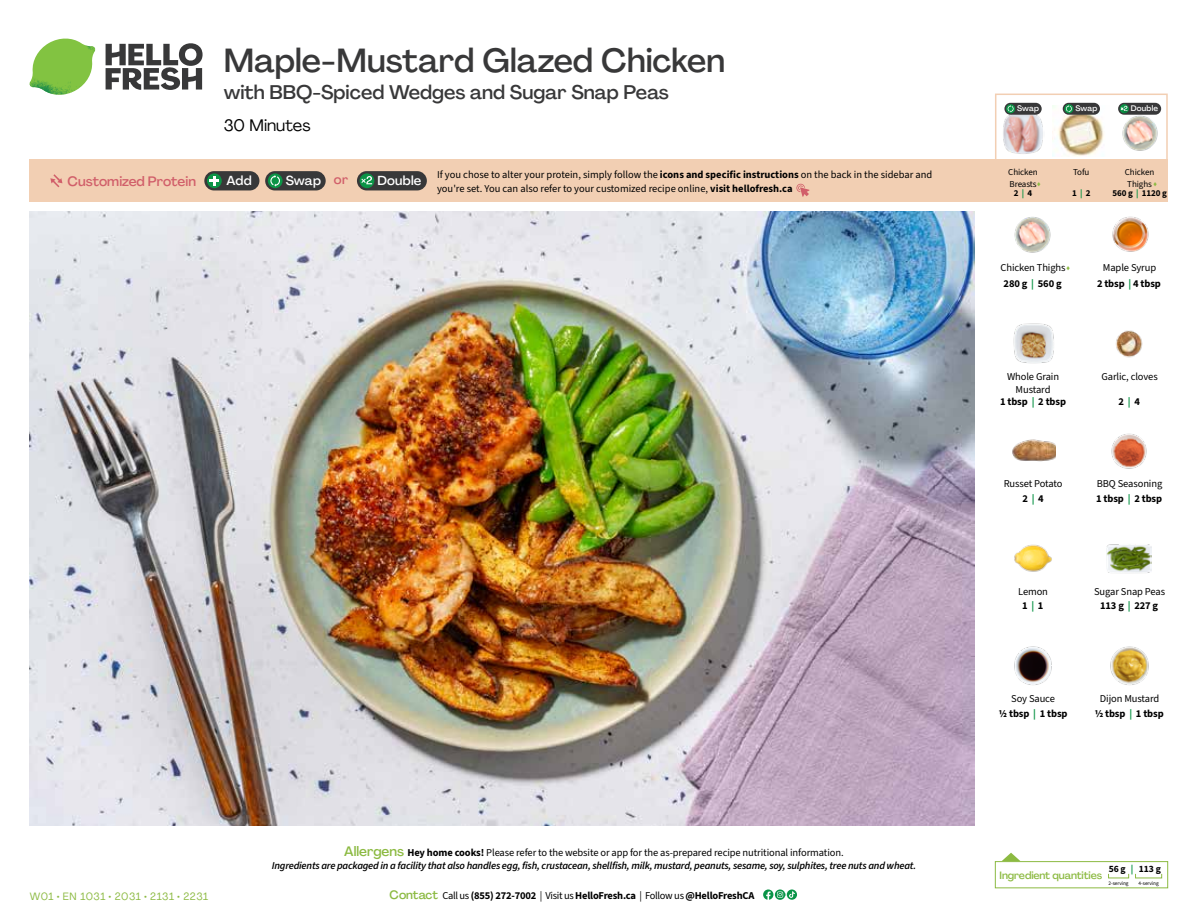
<style>
.page{position:relative;width:1188px;height:918px;background:#fff}
.page>*{position:absolute;margin:0;border:0;box-sizing:border-box;transform-origin:0 0}
.t1{font:500 33px "Agrandir";color:#383839}
.t2{font:500 19.5px "Agrandir";color:#383839}
.t3{font:16.5px "Agrandir";color:#000}
.t4{font:500 13.5px "Agrandir";color:#d15f6a}
.t5{font:500 12.9px "Agrandir";letter-spacing:.015em;color:#fff}
.t6{font:10.5px/14.9px "Source Sans 3";letter-spacing:-.01em;color:#000;text-align:center}
.t7{font:italic 600 10.5px/13.5px "Source Sans 3";letter-spacing:-.02em;color:#000;text-align:center}
.t8{font:700 10.5px/14.9px "Source Sans 3";letter-spacing:-.02em;color:#000;text-align:center}
.t9{font:10.5px "Agrandir";letter-spacing:.05em;color:#8cba42}
.t10{font:500 10.5px "Agrandir";letter-spacing:-.01em;color:#8cba42}
.t11{font:700 9.6px "Source Sans 3";color:#000}
.t12{font:9px/11.6px "Source Sans 3";letter-spacing:-.01em;color:#000}
.t13{font:700 9px "Source Sans 3";color:#000}
.t14{font:500 7.95px "Agrandir";letter-spacing:.025em;color:#fff}
.t15{font:5.25px "Source Sans 3";letter-spacing:-.01em;color:#000}
.s1{color:#d15f6a}
.s2{color:#0b9446}
.s3{font-weight:700}
.s4{font-weight:700;color:#0b9446}
.s5{font-family:"Agrandir";font-weight:500;font-style:normal;font-size:13.5px;color:#8cba42}
.s6{font-weight:700;font-style:normal}
.s7{font-weight:400;font-style:normal}
.s8{font-family:"Agrandir";font-weight:500;font-size:12px;color:#8cba42}
.s9{font-weight:400}
</style>
<div class="page">
<svg style="left:106px;top:43px;width:97px;height:47px"></svg>
<svg style="left:34px;top:39px;width:59px;height:38px"></svg>
<img style="left:65px;top:39px;width:30px;height:25px">
<img style="left:33px;top:60px;width:56px;height:10px">
<img style="left:29px;top:64px;width:58px;height:31px">
<img style="left:64px;top:70px;width:25px;height:24px">
<img style="left:30px;top:211px;width:945px;height:615px">
<div style="left:787px;top:889px;width:10px;height:11px;background:#099447;border-radius:50%"></div>
<svg style="left:763px;top:889px;width:32px;height:11px"></svg>
<svg style="left:1002px;top:853px;width:18px;height:8px"></svg>
<div style="left:995px;top:861px;width:173px;height:27px;border:1px solid #8cba42"></div>
<img style="left:1013px;top:323px;width:41px;height:41px">
<img style="left:1115px;top:330px;width:28px;height:28px">
<img style="left:1012px;top:439px;width:44px;height:23px">
<img style="left:1111px;top:433px;width:36px;height:36px">
<img style="left:1014px;top:544px;width:38px;height:28px">
<img style="left:1106px;top:544px;width:46px;height:29px">
<img style="left:1014px;top:646px;width:38px;height:39px">
<img style="left:1112px;top:216px;width:37px;height:36px">
<img style="left:1014px;top:217px;width:37px;height:36px">
<img style="left:1110px;top:646px;width:39px;height:39px">
<div style="left:30px;top:160px;width:1138px;height:42px;background:#f2cfb3"></div>
<svg style="left:50px;top:174px;width:12px;height:13px"></svg>
<div style="left:265px;top:171px;width:61px;height:19px;background:#383839;border-radius:10px"></div>
<svg style="left:268px;top:173px;width:15px;height:15px"></svg>
<svg style="left:270px;top:175px;width:10px;height:12px"></svg>
<div style="left:204px;top:171px;width:55px;height:19px;background:#383839;border-radius:10px"></div>
<div style="left:207px;top:173px;width:15px;height:15px;background:#0b9446;border-radius:50%"></div>
<svg style="left:209px;top:176px;width:10px;height:10px"></svg>
<svg style="left:796px;top:183px;width:13px;height:14px"></svg>
<div style="left:357px;top:171px;width:70px;height:19px;background:#383839;border-radius:10px"></div>
<svg style="left:360px;top:173px;width:14px;height:15px"></svg>
<svg style="left:360px;top:176px;width:12px;height:8px"></svg>
<div style="left:995px;top:94px;width:173px;height:69px;border:2px solid #f2cfb3"></div>
<img style="left:1003px;top:115px;width:40px;height:39px">
<img style="left:1053px;top:105px;width:51px;height:51px">
<img style="left:1118px;top:111px;width:43px;height:40px">
<div style="left:1118px;top:103px;width:43px;height:12px;background:#383839;border-radius:6px"></div>
<svg style="left:1120px;top:104px;width:9px;height:9px"></svg>
<div style="left:1122px;top:108px;width:6px;height:7px;background:#000;opacity:.35"></div>
<svg style="left:1120px;top:106px;width:8px;height:8px"></svg>
<div style="left:1063px;top:103px;width:37px;height:12px;background:#383839;border-radius:6px"></div>
<svg style="left:1064px;top:104px;width:9px;height:9px"></svg>
<svg style="left:1066px;top:105px;width:6px;height:7px"></svg>
<div style="left:1004px;top:103px;width:38px;height:12px;background:#383839;border-radius:6px"></div>
<svg style="left:1006px;top:104px;width:9px;height:9px"></svg>
<svg style="left:1008px;top:105px;width:6px;height:7px"></svg>
<h1 class="t1" style="left:224px;top:40px;width:503px">Maple-Mustard Glazed Chicken</h1>
<h2 class="t2" style="left:224px;top:80px;width:447px">with BBQ-Spiced Wedges and Sugar Snap Peas</h2>
<h3 class="t3" style="left:224px;top:115px;width:88px">30 Minutes</h3>
<p class="t14" style="left:1017px;top:104px;width:24px">Swap</p>
<p class="t14" style="left:1075px;top:104px;width:24px">Swap</p>
<p class="t14" style="left:1131px;top:104px;width:29px">Double</p>
<p class="t4" style="left:68px;top:173px;width:130px">Customized Protein</p>
<p class="t5" style="left:227px;top:172px;width:27px">Add</p>
<p class="t5" style="left:286px;top:172px;width:64px">Swap <span class="s1">or</span></p>
<p class="t5" style="left:377px;top:172px;width:45px">Double</p>
<p class="t12" style="left:1008px;top:166px;width:31px">Chicken<br>Breasts</p>
<p class="t13" style="left:1014px;top:187px;width:20px">2 <span class="s2">|</span> 4</p>
<p class="t6" style="left:437px;top:168px;width:497px;line-height:13.5px;text-align:left">If you chose to alter your protein, simply follow the <span class="s3">icons and specific instructions</span> on the back in the sidebar and you're set. You can also refer to your customized recipe online, <span class="s3">visit hellofresh.ca</span></p>
<p class="t12" style="left:1073px;top:166px;width:18px">Tofu</p>
<p class="t13" style="left:1072px;top:187px;width:20px">1 <span class="s2">|</span> 2</p>
<p class="t12" style="left:1125px;top:166px;width:31px">Chicken<br>Thighs</p>
<p class="t13" style="left:1112px;top:187px;width:56px">560 g <span class="s2">|</span> 1120 g</p>
<p class="t6" style="left:1001px;top:259px;width:67px;line-height:16.4px;text-align:left">Chicken Thighs<br><span class="s3">280 g</span> <span class="s4">|</span> <span class="s3">560 g</span></p>
<p class="t6" style="left:1097px;top:259px;width:65px;line-height:16.4px">Maple Syrup<br><span class="s3">2 tbsp</span> <span class="s4">|</span> <span class="s3">4 tbsp</span></p>
<p class="t6" style="left:1007px;top:370px;width:54px;line-height:13.5px">Whole Grain<br>Mustard</p>
<p class="t8" style="left:1000px;top:394px;width:67px">1 tbsp <span class="s2">|</span> 2 tbsp</p>
<p class="t6" style="left:1101px;top:369px;width:58px">Garlic, cloves</p>
<p class="t8" style="left:1118px;top:394px;width:23px">2 <span class="s2">|</span> 4</p>
<p class="t6" style="left:1004px;top:476px;width:60px">Russet Potato<br><span class="s3">2</span> <span class="s4">|</span> <span class="s3">4</span></p>
<p class="t6" style="left:1096px;top:476px;width:68px;text-align:left">BBQ Seasoning<br><span class="s3">1 tbsp</span> <span class="s4">|</span> <span class="s3">2 tbsp</span></p>
<p class="t6" style="left:1018px;top:584px;width:31px">Lemon<br><span class="s3">1</span> <span class="s4">|</span> <span class="s3">1</span></p>
<p class="t6" style="left:1094px;top:584px;width:72px">Sugar Snap Peas<br><span class="s3">113 g</span> <span class="s4">|</span> <span class="s3">227 g</span></p>
<p class="t9" style="left:30px;top:890px;width:180px">W01 • EN 1031 • 2031 • 2131 • 2231</p>
<p class="t7" style="left:272px;top:845px;width:646px"><span class="s5">Allergens</span> <span class="s6">Hey home cooks!</span> <span class="s7">Please refer to the website or app for the as-prepared recipe nutritional information.<br></span>Ingredients are packaged in a facility that also handles egg, fish, crustacean, shellfish, milk, mustard, peanuts, sesame, soy, sulphites, tree nuts and wheat.</p>
<p class="t8" style="left:390px;top:888px;width:366px"><span class="s8">Contact</span> <span class="s9">Call us</span> (855) 272-7002 <span class="s9">| Visit us</span> HelloFresh.ca <span class="s9">| Follow us</span> @HelloFreshCA</p>
<p class="t8" style="left:999px;top:691px;width:71px"><span class="s9">Soy Sauce<br></span>1/2 tbsp <span class="s2">|</span> 1 tbsp</p>
<p class="t6" style="left:1095px;top:691px;width:71px">Dijon Mustard<br><span class="s3">1/2 tbsp</span> <span class="s4">|</span> <span class="s3">1 tbsp</span></p>
<p class="t11" style="left:1109px;top:863px;width:54px">56 g <span class="s2">|</span> 113 g</p>
<p class="t15" style="left:1109px;top:880px;width:22px">2-serving</p>
<p class="t15" style="left:1139px;top:880px;width:22px">4-serving</p>
<p class="t10" style="left:1000px;top:868px;width:104px">Ingredient quantities</p>
</div>
